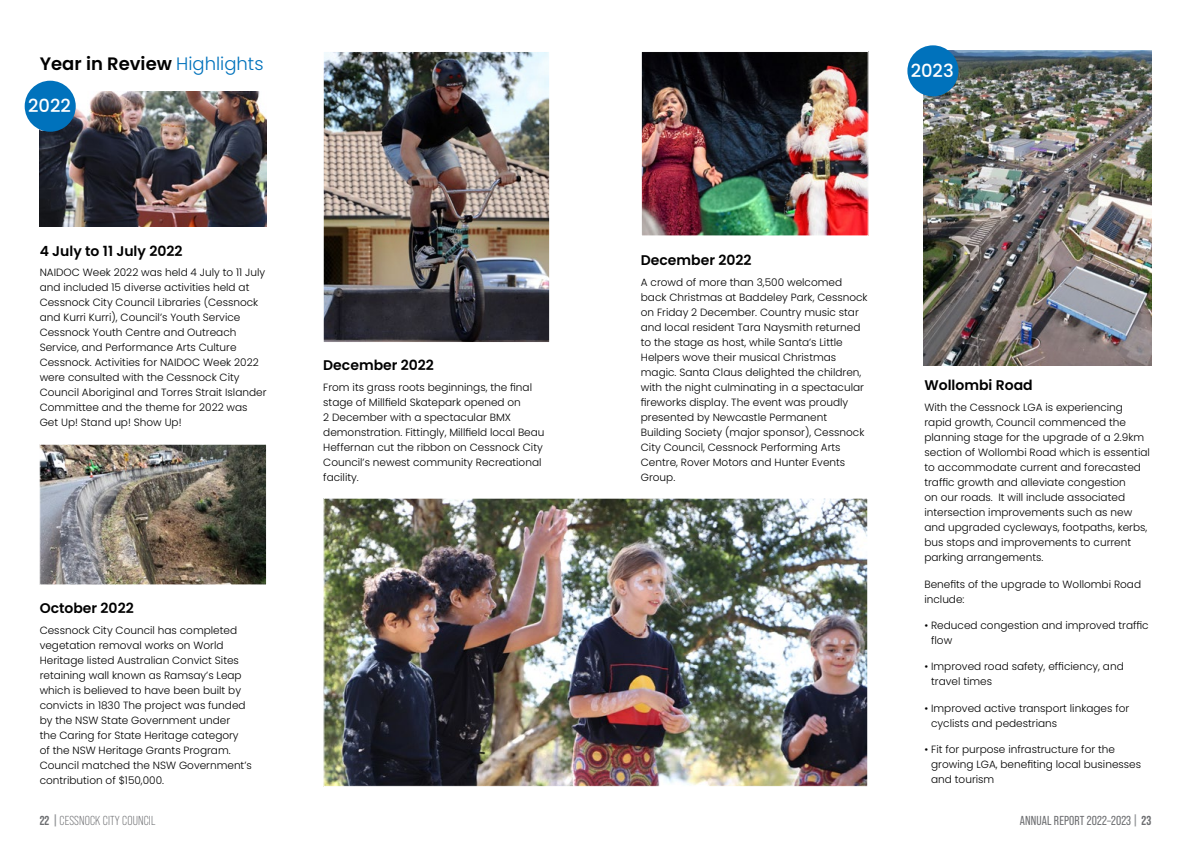
<style>
.page{position:relative;width:1191px;height:842px;background:#fff}
.page>*{position:absolute;margin:0;border:0;box-sizing:border-box;transform-origin:0 0}
.t1{font:600 18px "Poppins";color:#000}
.t2{font:500 18px "Poppins";color:#fff}
.t3{font:600 14px "Poppins";color:#000}
.t4{font:13px "Bebas Neue Pro";letter-spacing:.01em;color:#6d6e71}
.t5{font:13px "Bebas Neue Pro";letter-spacing:.01em;color:#6d6e71}
.t6{font:300 10.5px/15px "Poppins";color:#000}
.s1{font-weight:300;color:#0072bc}
.s2{font-weight:700}
.s3{font-weight:700;font-size:12.1px;color:#939598}
</style>
<div class="page">
<img style="left:41px;top:446px;width:224px;height:137px">
<div style="left:39px;top:444px;width:228px;height:141px;border:1px solid #fff"></div>
<img style="left:325px;top:53px;width:223px;height:288px">
<div style="left:323px;top:51px;width:227px;height:292px;border:1px solid #fff"></div>
<img style="left:325px;top:500px;width:541px;height:285px">
<div style="left:323px;top:498px;width:545px;height:289px;border:1px solid #fff"></div>
<img style="left:643px;top:53px;width:223px;height:181px">
<div style="left:641px;top:51px;width:227px;height:185px;border:1px solid #fff"></div>
<img style="left:40px;top:91px;width:226px;height:135px">
<img style="left:923px;top:51px;width:228px;height:314px">
<div style="left:25px;top:81px;width:51px;height:51px;background:#0072bc;border-radius:50%"></div>
<div style="left:907px;top:45px;width:51px;height:51px;background:#0072bc;border-radius:50%"></div>
<h1 class="t1" style="left:40px;top:53px;width:225px">Year in Review <span class="s1">Highlights</span></h1>
<h1 class="t2" style="left:28px;top:95px;width:44px">2022</h1>
<h2 class="t3" style="left:40px;top:243px;width:144px">4 July to 11 July 2022</h2>
<p class="t6" style="left:40px;top:265px;width:228px">NAIDOC Week 2022 was held 4 July to 11 July and included 15 diverse activities held at Cessnock City Council Libraries (Cessnock and Kurri Kurri), Council’s Youth Service Cessnock Youth Centre and Outreach Service, and Performance Arts Culture Cessnock. Activities for NAIDOC Week 2022 were consulted with the Cessnock City Council Aboriginal and Torres Strait Islander Committee and the theme for 2022 was Get Up! Stand up! Show Up!</p>
<h2 class="t3" style="left:40px;top:600px;width:96px">October 2022</h2>
<p class="t6" style="left:40px;top:623px;width:214px">Cessnock City Council has completed vegetation removal works on World Heritage listed Australian Convict Sites retaining wall known as Ramsay’s Leap which is believed to have been built by convicts in 1830 The project was funded by the NSW State Government under<br>the Caring for State Heritage category<br>of the NSW Heritage Grants Program.<br>Council matched the NSW Government’s contribution of $150,000.</p>
<h2 class="t3" style="left:323px;top:357px;width:112px">December 2022</h2>
<p class="t6" style="left:323px;top:379px;width:223px">From its grass roots beginnings, the final stage of Millfield Skatepark opened on<br>2 December with a spectacular BMX demonstration. Fittingly, Millfield local Beau Heffernan cut the ribbon on Cessnock City Council’s newest community Recreational facility.</p>
<h1 class="t2" style="left:910px;top:60px;width:45px">2023</h1>
<h2 class="t3" style="left:641px;top:252px;width:112px">December 2022</h2>
<p class="t6" style="left:641px;top:274px;width:228px">A crowd of more than 3,500 welcomed back Christmas at Baddeley Park, Cessnock on Friday 2 December. Country music star and local resident Tara Naysmith returned to the stage as host, while Santa’s Little Helpers wove their musical Christmas magic. Santa Claus delighted the children, with the night culminating in a spectacular fireworks display. The event was proudly presented by Newcastle Permanent Building Society (major sponsor), Cessnock City Council, Cessnock Performing Arts Centre, Rover Motors and Hunter Events Group.</p>
<h2 class="t3" style="left:924px;top:377px;width:110px">Wollombi Road</h2>
<p class="t6" style="left:924px;top:400px;width:227px">With the Cessnock LGA is experiencing rapid growth, Council commenced the planning stage for the upgrade of a 2.9km section of Wollombi Road which is essential to accommodate current and forecasted traffic growth and alleviate congestion<br>on our roads. It will include associated intersection improvements such as new and upgraded cycleways, footpaths, kerbs, bus stops and improvements to current parking arrangements.</p>
<p class="t6" style="left:924px;top:576px;width:218px">Benefits of the upgrade to Wollombi Road include:</p>
<p class="t6" style="left:931px;top:618px;width:219px;text-indent:-7px">• Reduced congestion and improved traffic flow</p>
<p class="t6" style="left:931px;top:659px;width:194px;text-indent:-7px">• Improved road safety, efficiency, and travel times</p>
<p class="t6" style="left:931px;top:700px;width:200px;text-indent:-7px">• Improved active transport linkages for cyclists and pedestrians</p>
<p class="t6" style="left:931px;top:742px;width:211px;text-indent:-7px">• Fit for purpose infrastructure for the growing LGA, benefiting local businesses and tourism</p>
<p class="t5" style="left:40px;top:813px;width:117px"><span class="s2">22</span> <span class="s3">|</span>CESSNOCK CITY COUNCIL</p>
<p class="t4" style="left:1019px;top:813px;width:133px">ANNUAL REPORT 2022–2023 <span class="s3">|</span> <span class="s2">23</span></p>
</div>
